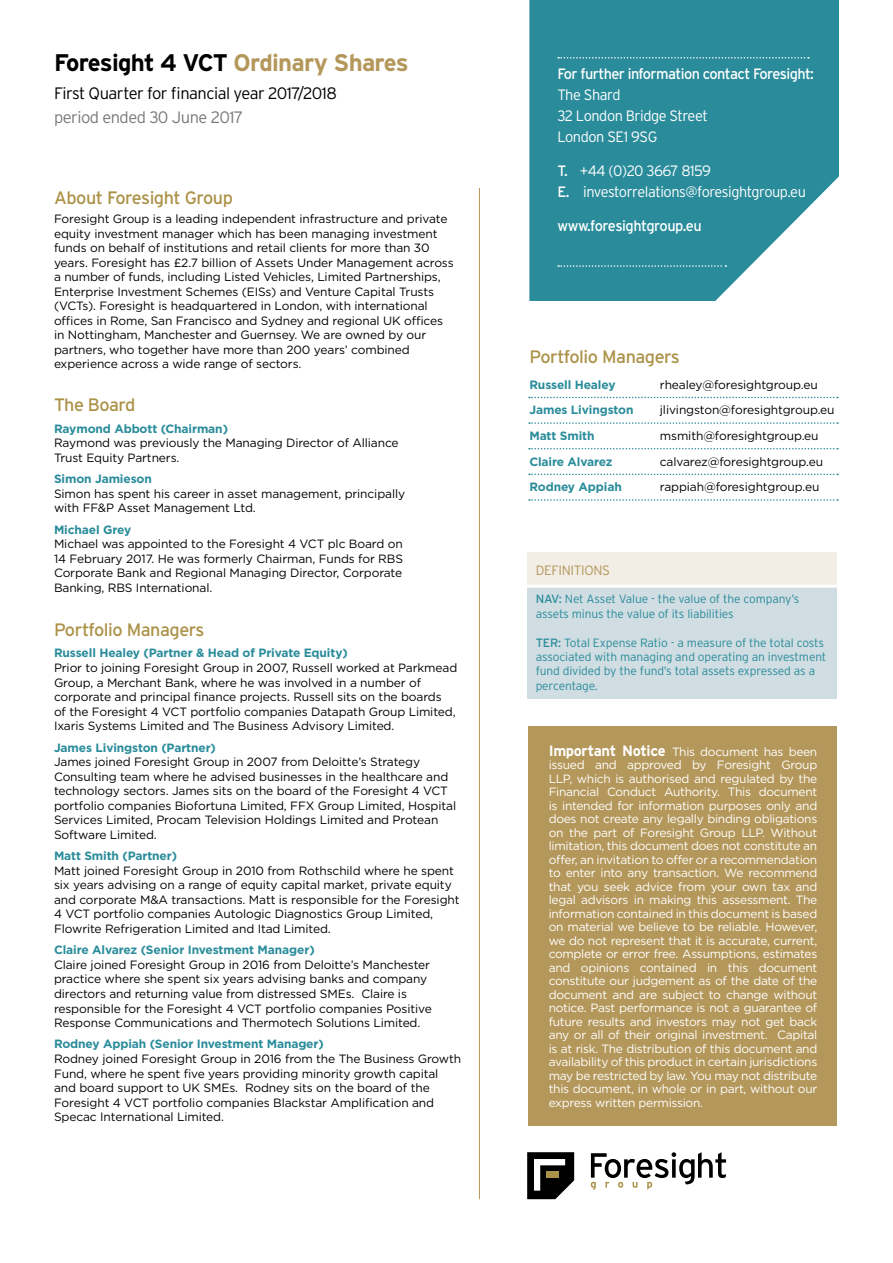
<style>
.page{position:relative;width:893px;height:1263px;background:#fff}
.page>*{position:absolute;margin:0;border:0;box-sizing:border-box;transform-origin:0 0}
.t1{font:700 24px "Interstate";letter-spacing:-.03em;color:#b4975a}
.t2{font:18px "Interstate";letter-spacing:-.025em;color:#ac9248}
.t3{font:300 16.5px "Interstate";letter-spacing:-.03em;color:#000}
.t4{font:300 16.5px "Interstate";letter-spacing:-.03em;color:#77787b}
.t5{font:300 15px/21px "Interstate";letter-spacing:-.03em;color:#fff}
.t6{font:15px "Interstate";letter-spacing:-.04em;color:#fff}
.t7{font:300 13.5px "Interstate";letter-spacing:-.025em;color:#b4975a}
.t8{font:12px/14.5px "Gotham";letter-spacing:-.01em;color:#000}
.t9{font:12px/13.5px "Gotham";letter-spacing:-.025em;color:#fff;text-align:justify}
.t10{font:700 12px "Gotham";letter-spacing:-.01em;color:#2a8c9b}
.t11{font:300 12px/14.4px "Interstate";letter-spacing:-.01em;color:#2a8c9b}
.s1{color:#000}
.s2{font-weight:400}
.s3{font-family:"Interstate";font-weight:700;font-size:15px}
</style>
<div class="page">
<div style="left:528px;top:726px;width:309px;height:399px;background:#b4975a"></div>
<div style="left:527px;top:552px;width:310px;height:34px;background:#f2ede5"></div>
<div style="left:527px;top:586px;width:310px;height:112px;background:#d0dde2"></div>
<hr style="left:527px;top:585px;width:310px;height:3px;background:#fff">
<svg style="left:529px;top:0;width:310px;height:301px;background:#3c95a3"></svg>
<svg style="left:558px;top:57px;width:251px;height:2px"></svg>
<svg style="left:558px;top:265px;width:168px;height:2px"></svg>
<svg style="left:529px;top:397px;width:309px;height:1px"></svg>
<svg style="left:529px;top:422px;width:309px;height:2px"></svg>
<svg style="left:529px;top:448px;width:309px;height:1px"></svg>
<svg style="left:529px;top:474px;width:309px;height:1px"></svg>
<svg style="left:529px;top:499px;width:309px;height:2px"></svg>
<hr style="left:479px;top:188px;width:1px;height:1011px;background:#b4975a">
<svg style="left:527px;top:1152px;width:47px;height:47px"></svg>
<div style="left:546px;top:1172px;width:13px;height:6px;background:#ac9248"></div>
<svg style="left:591px;top:1152px;width:135px;height:38px"></svg>
<h1 class="t1" style="left:54px;top:49px;width:356px"><span class="s1">Foresight 4 VCT</span> Ordinary Shares</h1>
<h3 class="t3" style="left:54px;top:84px;width:285px">First Quarter for financial year 2017/2018</h3>
<h3 class="t4" style="left:54px;top:108px;width:191px">period ended 30 June 2017</h3>
<h2 class="t2" style="left:54px;top:188px;width:180px">About Foresight Group</h2>
<p class="t8" style="left:54px;top:211px;width:401px">Foresight Group is a leading independent infrastructure and private equity investment manager which has been managing investment funds on behalf of institutions and retail clients for more than 30 years. Foresight has £2.7 billion of Assets Under Management across a number of funds, including Listed Vehicles, Limited Partnerships, Enterprise Investment Schemes (EISs) and Venture Capital Trusts (VCTs). Foresight is headquartered in London, with international offices in Rome, San Francisco and Sydney and regional UK offices in Nottingham, Manchester and Guernsey. We are owned by our partners, who together have more than 200 years’ combined experience across a wide range of sectors.</p>
<h2 class="t2" style="left:54px;top:395px;width:83px">The Board</h2>
<p class="t10" style="left:54px;top:420px;width:175px">Raymond Abbott (Chairman)</p>
<p class="t8" style="left:54px;top:435px;width:346px">Raymond was previously the Managing Director of Alliance<br>Trust Equity Partners.</p>
<p class="t10" style="left:54px;top:471px;width:99px">Simon Jamieson</p>
<p class="t8" style="left:54px;top:486px;width:353px">Simon has spent his career in asset management, principally with FF&amp;P Asset Management Ltd.</p>
<p class="t10" style="left:54px;top:521px;width:79px">Michael Grey</p>
<p class="t8" style="left:54px;top:536px;width:350px;text-align:justify">Michael was appointed to the Foresight 4 VCT plc Board on 14 February 2017. He was formerly Chairman, Funds for RBS Corporate Bank and Regional Managing Director, Corporate Banking, RBS International.</p>
<h2 class="t2" style="left:54px;top:620px;width:152px">Portfolio Managers</h2>
<p class="t10" style="left:54px;top:645px;width:295px">Russell Healey (Partner &amp; Head of Private Equity)</p>
<p class="t8" style="left:54px;top:660px;width:405px">Prior to joining Foresight Group in 2007, Russell worked at Parkmead Group, a Merchant Bank, where he was involved in a number of corporate and principal finance projects. Russell sits on the boards<br>of the Foresight 4 VCT portfolio companies Datapath Group Limited, Ixaris Systems Limited and The Business Advisory Limited.</p>
<p class="t10" style="left:54px;top:739px;width:163px">James Livingston (Partner)</p>
<p class="t8" style="left:54px;top:754px;width:404px">James joined Foresight Group in 2007 from Deloitte’s Strategy Consulting team where he advised businesses in the healthcare and technology sectors. James sits on the board of the Foresight 4 VCT portfolio companies Biofortuna Limited, FFX Group Limited, Hospital Services Limited, Procam Television Holdings Limited and Protean Software Limited.</p>
<p class="t10" style="left:54px;top:848px;width:125px">Matt Smith (Partner)</p>
<p class="t8" style="left:54px;top:863px;width:407px">Matt joined Foresight Group in 2010 from Rothschild where he spent six years advising on a range of equity capital market, private equity and corporate M&amp;A transactions. Matt is responsible for the Foresight 4 VCT portfolio companies Autologic Diagnostics Group Limited, Flowrite Refrigeration Limited and Itad Limited.</p>
<p class="t10" style="left:54px;top:942px;width:262px">Claire Alvarez (Senior Investment Manager)</p>
<p class="t8" style="left:54px;top:957px;width:379px">Claire joined Foresight Group in 2016 from Deloitte’s Manchester practice where she spent six years advising banks and company directors and returning value from distressed SMEs. Claire is responsible for the Foresight 4 VCT portfolio companies Positive Response Communications and Thermotech Solutions Limited.</p>
<p class="t10" style="left:54px;top:1036px;width:271px">Rodney Appiah (Senior Investment Manager)</p>
<p class="t8" style="left:54px;top:1051px;width:409px">Rodney joined Foresight Group in 2016 from the The Business Growth Fund, where he spent five years providing minority growth capital and board support to UK SMEs. Rodney sits on the board of the Foresight 4 VCT portfolio companies Blackstar Amplification and Specac International Limited.</p>
<p class="t6" style="left:557px;top:66px;width:258px">For further information contact Foresight:</p>
<p class="t5" style="left:557px;top:84px;width:152px">The Shard<br>32 London Bridge Street<br>London SE1 9SG</p>
<p class="t5" style="left:557px;top:160px;width:250px"><span class="s2">T.</span> +44 (0)20 3667 8159<br><span class="s2">E.</span> investorrelations@foresightgroup.eu</p>
<p class="t6" style="left:557px;top:217px;width:146px">www.foresightgroup.eu</p>
<h2 class="t2" style="left:529px;top:346px;width:152px">Portfolio Managers</h2>
<p class="t10" style="left:529px;top:376px;width:88px">Russell Healey</p>
<p class="t8" style="left:660px;top:377px;width:159px">rhealey@foresightgroup.eu</p>
<p class="t10" style="left:529px;top:402px;width:106px">James Livingston</p>
<p class="t8" style="left:660px;top:402px;width:176px">jlivingston@foresightgroup.eu</p>
<p class="t10" style="left:529px;top:428px;width:67px">Matt Smith</p>
<p class="t8" style="left:660px;top:428px;width:160px">msmith@foresightgroup.eu</p>
<p class="t10" style="left:529px;top:453px;width:85px">Claire Alvarez</p>
<p class="t8" style="left:660px;top:454px;width:165px">calvarez@foresightgroup.eu</p>
<p class="t10" style="left:529px;top:479px;width:94px">Rodney Appiah</p>
<p class="t8" style="left:660px;top:479px;width:161px">rappiah@foresightgroup.eu</p>
<p class="t7" style="left:536px;top:562px;width:76px">DEFINITIONS</p>
<p class="t11" style="left:536px;top:592px;width:265px"><span class="s2">NAV:</span> Net Asset Value - the value of the company’s assets minus the value of its liabilities</p>
<p class="t11" style="left:536px;top:635px;width:292px"><span class="s2">TER:</span> Total Expense Ratio - a measure of the total costs associated with managing and operating an investment fund divided by the fund’s total assets expressed as a percentage.</p>
<p class="t9" style="left:549px;top:744px;width:270px"><span class="s3">Important Notice</span> This document has been issued and approved by Foresight Group LLP, which is authorised and regulated by the Financial Conduct Authority. This document is intended for information purposes only and does not create any legally binding obligations on the part of Foresight Group LLP. Without limitation, this document does not constitute an offer, an invitation to offer or a recommendation to enter into any transaction. We recommend that you seek advice from your own tax and legal advisors in making this assessment. The information contained in this document is based on material we believe to be reliable. However, we do not represent that it is accurate, current, complete or error free. Assumptions, estimates and opinions contained in this document constitute our judgement as of the date of the document and are subject to change without notice. Past performance is not a guarantee of future results and investors may not get back any or all of their original investment. Capital is at risk. The distribution of this document and availability of this product in certain jurisdictions may be restricted by law. You may not distribute this document, in whole or in part, without our express written permission.</p>
</div>
